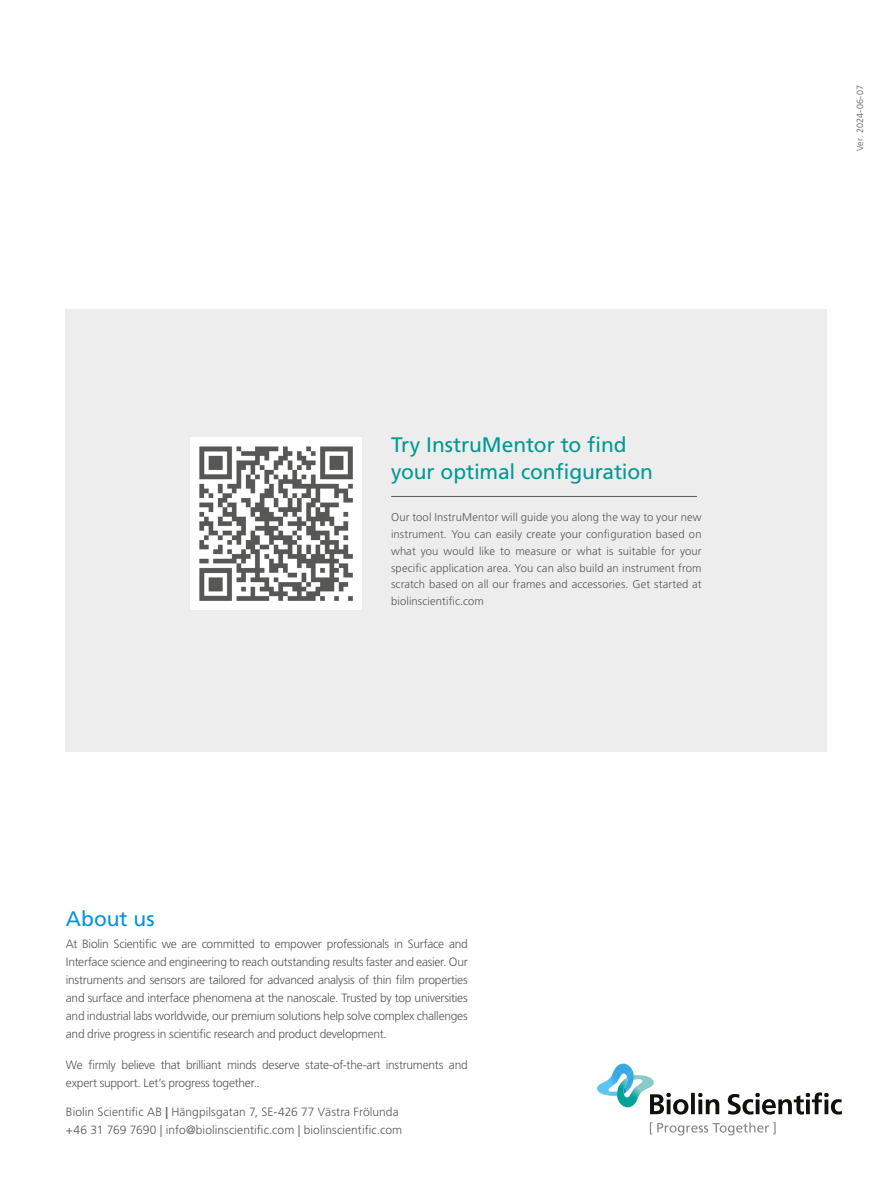
<style>
.page{position:relative;width:893px;height:1187px;background:#fff}
.page>*{position:absolute;margin:0;border:0;box-sizing:border-box;transform-origin:0 0}
.t1{font:21px/27px "Frutiger LT Std";letter-spacing:-.005em;color:#009a93}
.t2{font:21px "Frutiger LT Std";color:#0095db}
.t3{font:300 12px/18px "Frutiger LT Std";letter-spacing:-.015em;color:#575756;text-align:justify}
.t4{font:300 12px/18px "Frutiger LT Std";letter-spacing:.005em;color:#575756}
.t5{font:300 11.25px/16.8px "Frutiger LT Std";letter-spacing:.01em;color:#575756;text-align:justify}
.t6{font:300 9px "Frutiger LT Std";color:#575756}
.s1{font-weight:700}
</style>
<div class="page">
<div style="left:66px;top:309px;width:761px;height:442px;background:#ededed"></div>
<svg style="left:650px;top:1122px;width:126px;height:13px"></svg>
<svg style="left:728px;top:1092px;width:114px;height:22px"></svg>
<svg style="left:597px;top:1063px;width:122px;height:51px"></svg>
<img style="left:190px;top:437px;width:172px;height:172px">
<hr style="left:391px;top:496px;width:306px;height:1px;background:#575756">
<h1 class="t1" style="left:391px;top:431px;width:263px">Try InstruMentor to find your optimal configuration</h1>
<p class="t5" style="left:391px;top:509px;width:312px">Our tool InstruMentor will guide you along the way to your new instrument. You can easily create your configuration based on what you would like to measure or what is suitable for your specific application area. You can also build an instrument from scratch based on all our frames and accessories. Get started at biolinscientific.com</p>
<h1 class="t2" style="left:66px;top:906px;width:90px">About us</h1>
<p class="t3" style="left:66px;top:935px;width:403px">At Biolin Scientific we are committed to empower professionals in Surface and Interface science and engineering to reach outstanding results faster and easier. Our instruments and sensors are tailored for advanced analysis of thin film properties and surface and interface phenomena at the nanoscale. Trusted by top universities and industrial labs worldwide, our premium solutions help solve complex challenges and drive progress in scientific research and product development.</p>
<p class="t3" style="left:66px;top:1055px;width:403px">We firmly believe that brilliant minds deserve state-of-the-art instruments and expert support. Let’s progress together..</p>
<p class="t4" style="left:66px;top:1102px;width:338px">Biolin Scientific AB <span class="s1">|</span> Hängpilsgatan 7, SE-426 77 Västra Frölunda +46 31 769 7690 | info@biolinscientific.com | biolinscientific.com</p>
<p class="t6" style="left:855px;top:151px;width:67px;rotate:-90deg">Ver. 2024-06-07</p>
</div>
